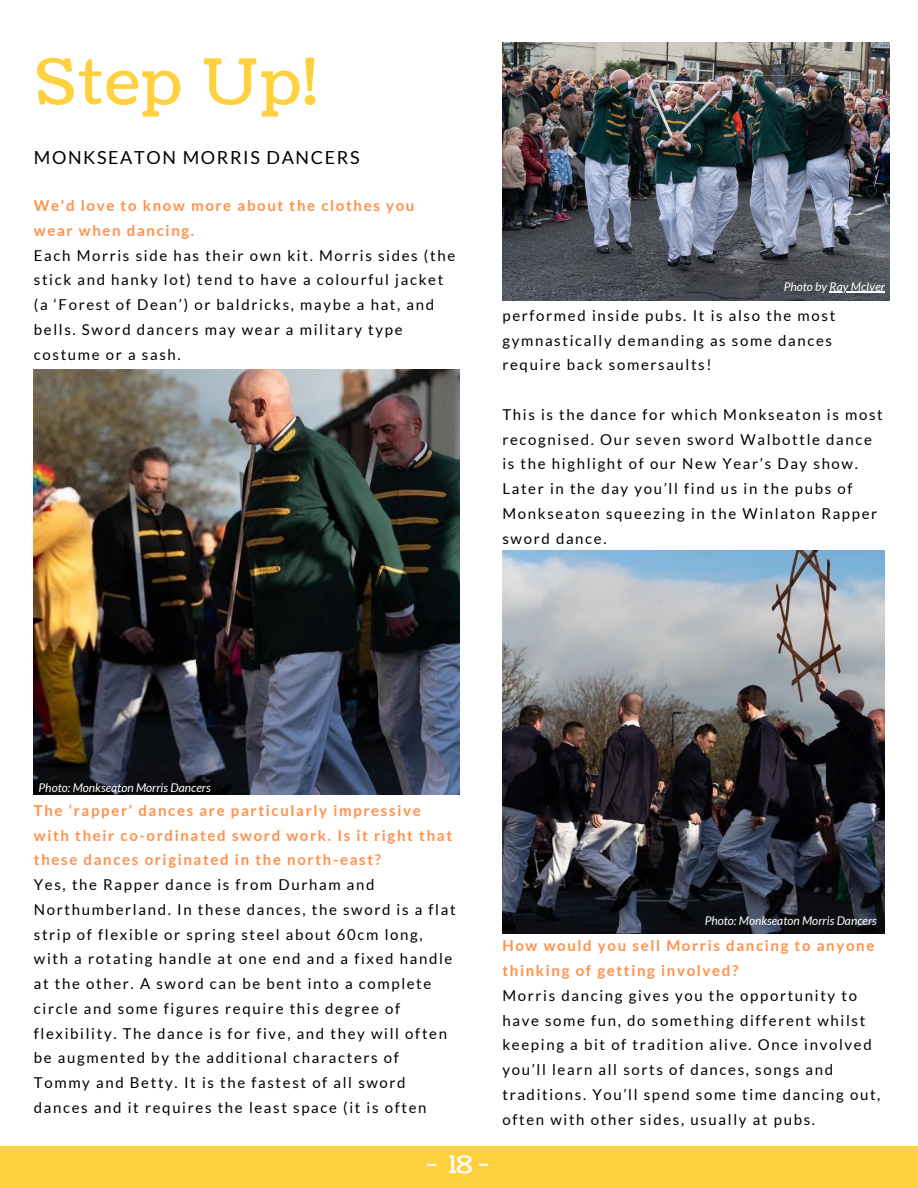
<style>
.page{position:relative;width:918px;height:1188px;background:#fff}
.page>*{position:absolute;margin:0;border:0;box-sizing:border-box;transform-origin:0 0}
.t1{font:63px "Coustard";letter-spacing:.04em;color:#ffd13f}
.t2{font:24px "Coustard";color:#fff}
.t3{font:18px "Lato";letter-spacing:.09em;color:#000}
.t4{font:15px/24.8px "Lato";letter-spacing:.11em;color:#000}
.t5{font:700 15px/24.8px "Lato";letter-spacing:.11em;color:#ff914d}
.t6{font:italic 12px "Lato";color:#fff}
</style>
<div class="page">
<div style="left:0;top:1146px;width:918px;height:42px;background:#ffd13f"></div>
<img style="left:34px;top:370px;width:425px;height:425px">
<img style="left:502px;top:551px;width:383px;height:382px">
<img style="left:502px;top:43px;width:387px;height:257px">
<hr style="left:830px;top:292px;width:55px;height:1px;background:#fff">
<h1 class="t1" style="left:35px;top:40px;width:283px">Step Up!</h1>
<p class="t3" style="left:34px;top:146px;width:327px">MONKSEATON MORRIS DANCERS</p>
<p class="t5" style="left:34px;top:193px;width:382px">We'd love to know more about the clothes you wear when dancing.</p>
<p class="t4" style="left:34px;top:243px;width:423px">Each Morris side has their own kit. Morris sides (the stick and hanky lot) tend to have a colourful jacket (a ‘Forest of Dean’) or baldricks, maybe a hat, and bells. Sword dancers may wear a military type costume or a sash.</p>
<p class="t6" style="left:784px;top:279px;width:103px">Photo by Ray McIver</p>
<p class="t4" style="left:502px;top:303px;width:334px">performed inside pubs. It is also the most gymnastically demanding as some dances require back somersaults!</p>
<p class="t4" style="left:502px;top:402px;width:382px">This is the dance for which Monkseaton is most recognised. Our seven sword Walbottle dance is the highlight of our New Year’s Day show.<br>Later in the day you’ll find us in the pubs of Monkseaton squeezing in the Winlaton Rapper sword dance.</p>
<p class="t6" style="left:39px;top:780px;width:174px">Photo: Monkseaton Morris Dancers</p>
<p class="t5" style="left:34px;top:798px;width:420px">The ‘rapper’ dances are particularly impressive with their co-ordinated sword work. Is it right that these dances originated in the north-east?</p>
<p class="t4" style="left:34px;top:872px;width:423px">Yes, the Rapper dance is from Durham and Northumberland. In these dances, the sword is a flat strip of flexible or spring steel about 60cm long, with a rotating handle at one end and a fixed handle at the other. A sword can be bent into a complete circle and some figures require this degree of flexibility. The dance is for five, and they will often be augmented by the additional characters of Tommy and Betty. It is the fastest of all sword dances and it requires the least space (it is often</p>
<h2 class="t2" style="left:426px;top:1148px;width:64px">- 18-</h2>
<p class="t6" style="left:705px;top:913px;width:174px">Photo: Monkseaton Morris Dancers</p>
<p class="t5" style="left:502px;top:933px;width:374px">How would you sell Morris dancing to anyone thinking of getting involved?</p>
<p class="t4" style="left:502px;top:983px;width:380px">Morris dancing gives you the opportunity to have some fun, do something different whilst keeping a bit of tradition alive. Once involved you’ll learn all sorts of dances, songs and traditions. You’ll spend some time dancing out, often with other sides, usually at pubs.</p>
</div>
